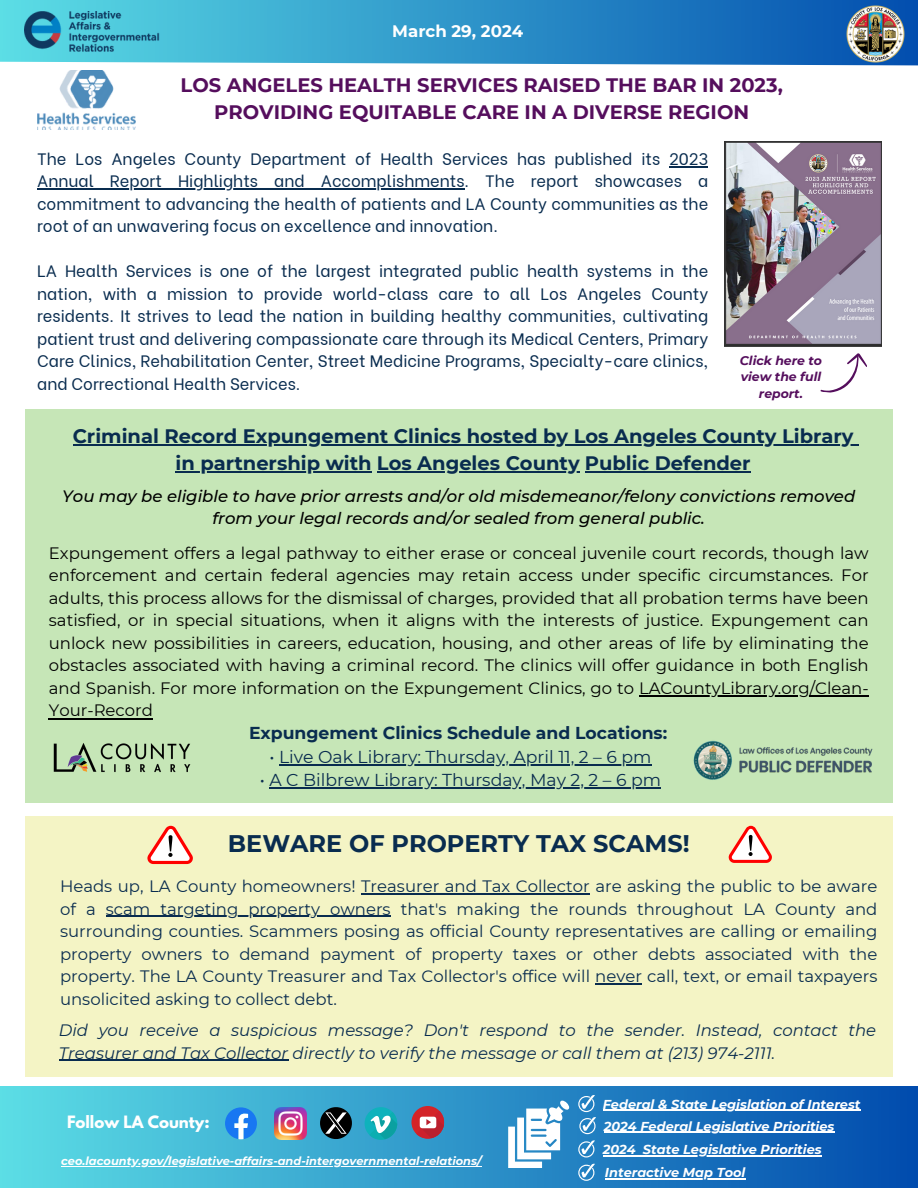
<style>
.page{position:relative;width:918px;height:1188px;background:#fff}
.page>*{position:absolute;margin:0;border:0;box-sizing:border-box;transform-origin:0 0}
.t1{font:700 24px "Montserrat";color:#092c4f}
.t2{font:700 19.5px/27px "Montserrat";color:#092c4f;text-align:center}
.t3{font:700 19.5px/27px "Montserrat";color:#550e5d;text-align:center}
.t4{font:17.25px "Montserrat";color:#092c4f}
.t5{font:700 17.25px "Montserrat";color:#092c4f}
.t6{font:700 16.65px "Montserrat";color:#fff}
.t7{font:16.5px/22.5px "Be Vietnam";color:#092c4f;text-align:justify}
.t8{font:16.5px/22.5px "Montserrat";color:#000;text-align:justify}
.t9{font:16.5px/22.5px "Montserrat";color:#092c4f;text-align:justify}
.t10{font:italic 16.5px/22.5px "Montserrat";color:#092c4f}
.t11{font:italic 500 16.5px/22.5px "Montserrat";color:#000;text-align:center}
.t12{font:700 15px "League Spartan";color:#fff}
.t13{font:italic 700 12.9px/23.2px "Montserrat";color:#fff}
.t14{font:italic 700 12.45px/16.6px "Montserrat";color:#550e5d;text-align:center}
.t15{font:italic 700 11.4px "Montserrat";color:#fff}
.s1{font-weight:400;font-size:14.85px}
</style>
<div class="page">
<svg style="left:0;top:0;width:918px;height:66px;background:#3697cb"></svg>
<img style="left:847px;top:5px;width:57px;height:58px">
<img style="left:24px;top:11px;width:135px;height:41px">
<div style="left:25px;top:816px;width:868px;height:261px;background:#f4f4c5"></div>
<svg style="left:147px;top:826px;width:46px;height:38px"></svg>
<svg style="left:728px;top:826px;width:44px;height:37px"></svg>
<div style="left:0;top:1087px;width:917px;height:101px;background:linear-gradient(to right,#5adce4,#0a51b0)"></div>
<hr style="left:603px;top:1110px;width:257px;height:1px;background:#fff">
<div style="left:560px;top:1101px;width:9px;height:9px;background:#fff;border-radius:2px"></div>
<svg style="left:508px;top:1106px;width:56px;height:62px"></svg>
<svg style="left:578px;top:1164px;width:17px;height:17px"></svg>
<hr style="left:605px;top:1178px;width:140px;height:1px;background:#fff">
<svg style="left:225px;top:1107px;width:32px;height:32px"></svg>
<img style="left:275px;top:1108px;width:32px;height:32px">
<div style="left:365px;top:1107px;width:32px;height:33px;background:#0fb2bc;border-radius:50%"></div>
<svg style="left:369px;top:1112px;width:30px;height:29px"></svg>
<div style="left:411px;top:1106px;width:33px;height:33px;background:#d42428;border-radius:50%"></div>
<svg style="left:416px;top:1111px;width:30px;height:29px"></svg>
<svg style="left:320px;top:1107px;width:32px;height:32px"></svg>
<hr style="left:61px;top:1166px;width:421px;height:1px;background:#fff">
<svg style="left:578px;top:1095px;width:18px;height:39px"></svg>
<hr style="left:604px;top:1132px;width:231px;height:1px;background:#fff">
<svg style="left:578px;top:1140px;width:17px;height:17px"></svg>
<hr style="left:603px;top:1155px;width:33px;height:1px;background:#fff">
<hr style="left:643px;top:1155px;width:179px;height:1px;background:#fff">
<div style="left:25px;top:410px;width:868px;height:393px;background:#c6e6b7"></div>
<img style="left:693px;top:740px;width:180px;height:40px">
<img style="left:53px;top:743px;width:138px;height:30px">
<hr style="left:639px;top:695px;width:230px;height:2px;background:#000">
<hr style="left:49px;top:718px;width:104px;height:1px;background:#000">
<hr style="left:73px;top:444px;width:781px;height:1px;background:#092c4f">
<hr style="left:176px;top:471px;width:196px;height:1px;background:#092c4f">
<hr style="left:377px;top:471px;width:203px;height:1px;background:#092c4f">
<hr style="left:585px;top:471px;width:166px;height:1px;background:#092c4f">
<hr style="left:279px;top:764px;width:372px;height:1px;background:#092c4f">
<hr style="left:269px;top:788px;width:392px;height:1px;background:#092c4f">
<hr style="left:361px;top:893px;width:229px;height:1px;background:#092c4f">
<hr style="left:106px;top:916px;width:285px;height:1px;background:#092c4f">
<hr style="left:595px;top:983px;width:47px;height:1px;background:#092c4f">
<hr style="left:59px;top:1060px;width:229px;height:1px;background:#092c4f">
<img style="left:725px;top:141px;width:156px;height:205px">
<img style="left:37px;top:70px;width:98px;height:60px">
<svg style="left:820px;top:353px;width:47px;height:40px"></svg>
<hr style="left:669px;top:166px;width:39px;height:1px;background:#092c4f">
<hr style="left:37px;top:189px;width:428px;height:1px;background:#092c4f">
<p class="t6" style="left:392px;top:21px;width:133px">March 29, 2024</p>
<p class="t3" style="left:181px;top:72px;width:604px">LOS ANGELES HEALTH SERVICES RAISED THE BAR IN 2023,<br>PROVIDING EQUITABLE CARE IN A DIVERSE REGION</p>
<p class="t7" style="left:37px;top:146px;width:673px">The Los Angeles County Department of Health Services has published its 2023<br>Annual Report Highlights and Accomplishments. The report showcases a commitment to advancing the health of patients and LA County communities as the root of an unwavering focus on excellence and innovation.</p>
<p class="t7" style="left:37px;top:258px;width:673px">LA Health Services is one of the largest integrated public health systems in the nation, with a mission to provide world-class care to all Los Angeles County residents. It strives to lead the nation in building healthy communities, cultivating patient trust and delivering compassionate care through its Medical Centers, Primary Care Clinics, Rehabilitation Center, Street Medicine Programs, Specialty-care clinics, and Correctional Health Services.</p>
<p class="t14" style="left:740px;top:352px;width:84px">Click here to view the full report.</p>
<p class="t2" style="left:73px;top:422px;width:782px">Criminal Record Expungement Clinics hosted by Los Angeles County Library in partnership with Los Angeles County Public Defender</p>
<p class="t11" style="left:62px;top:485px;width:795px">You may be eligible to have prior arrests and/or old misdemeanor/felony convictions removed from your legal records and/or sealed from general public.</p>
<p class="t8" style="left:49px;top:542px;width:821px">Expungement offers a legal pathway to either erase or conceal juvenile court records, though law enforcement and certain federal agencies may retain access under specific circumstances. For adults, this process allows for the dismissal of charges, provided that all probation terms have been satisfied, or in special situations, when it aligns with the interests of justice. Expungement can unlock new possibilities in careers, education, housing, and other areas of life by eliminating the obstacles associated with having a criminal record. The clinics will offer guidance in both English and Spanish. For more information on the Expungement Clinics, go to LACountyLibrary.org/Clean-Your-Record</p>
<p class="t5" style="left:249px;top:723px;width:420px">Expungement Clinics Schedule and Locations:</p>
<p class="t4" style="left:269px;top:746px;width:383px">• Live Oak Library: Thursday, April 11, 2 – 6 pm</p>
<p class="t4" style="left:260px;top:770px;width:403px">• A C Bilbrew Library: Thursday, May 2, 2 – 6 pm</p>
<h1 class="t1" style="left:228px;top:829px;width:463px">BEWARE OF PROPERTY TAX SCAMS!</h1>
<p class="t9" style="left:60px;top:875px;width:819px">Heads up, LA County homeowners! Treasurer and Tax Collector are asking the public to be aware of a scam targeting property owners that's making the rounds throughout LA County and surrounding counties. Scammers posing as official County representatives are calling or emailing property owners to demand payment of property taxes or other debts associated with the property. The LA County Treasurer and Tax Collector's office will never call, text, or email taxpayers unsolicited asking to collect debt.</p>
<p class="t10" style="left:59px;top:1019px;width:819px">Did you receive a suspicious message? Don't respond to the sender. Instead, contact the<br>Treasurer and Tax Collector directly to verify the message or call them at (213) 974-2111.</p>
<p class="t13" style="left:603px;top:1092px;width:259px">Federal &amp; State Legislation of Interest</p>
<p class="t12" style="left:67px;top:1114px;width:144px">Follow LA County:</p>
<p class="t15" style="left:61px;top:1154px;width:422px">ceo.lacounty.gov/legislative-affairs-and-intergovernmental-relations/</p>
<p class="t13" style="left:603px;top:1115px;width:233px">2024 Federal Legislative Priorities<br>2024 State Legislative Priorities</p>
<p class="t15" style="left:70px;top:1158px;width:658px">ceo.lacounty.gov/legisl<span class="s1">c</span>a<span class="s1">e</span>ti<span class="s1">o</span>ve<span class="s1">.l</span>-<span class="s1">a</span>a<span class="s1">c</span>ff<span class="s1">o</span>ai<span class="s1">u</span>rs<span class="s1">n</span>-a<span class="s1">ty</span>n<span class="s1">.</span>d<span class="s1">g</span>-i<span class="s1">o</span>n<span class="s1">v</span>te<span class="s1">/l</span>r<span class="s1">e</span>g<span class="s1">g</span>ov<span class="s1">is</span>e<span class="s1">l</span>r<span class="s1">a</span>nm<span class="s1">tiv</span>en<span class="s1">e</span>t<span class="s1">-</span>a<span class="s1">a</span>l-<span class="s1">f</span>r<span class="s1">f</span>e<span class="s1">a</span>la<span class="s1">ir</span>t<span class="s1">s</span>io<span class="s1">-</span>n<span class="s1">a</span>s<span class="s1">n</span>/ <span class="s1">d-intergovernmental-relations/</span></p>
<p class="t13" style="left:605px;top:1161px;width:142px">Interactive Map Tool</p>
</div>
